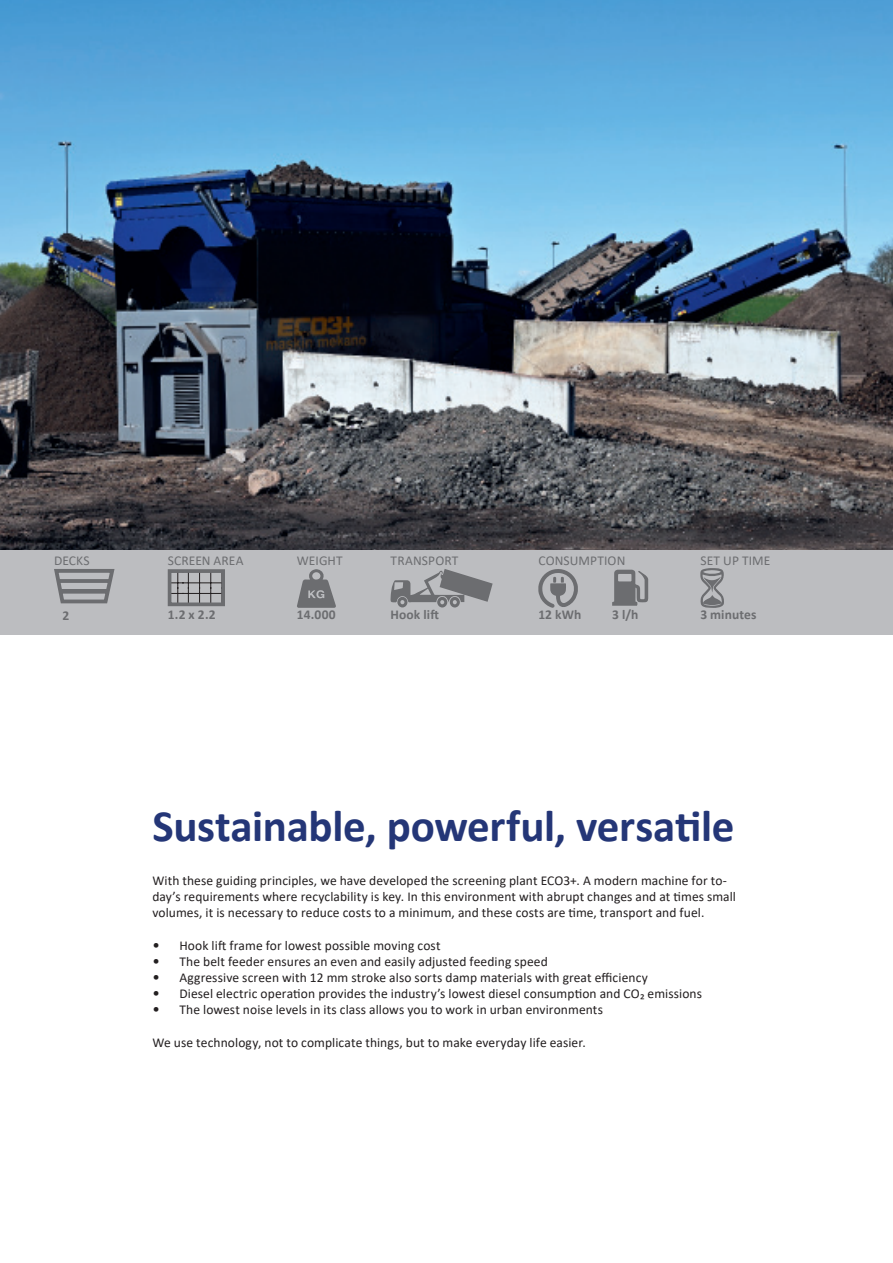
<style>
.page{position:relative;width:893px;height:1263px;background:#fff}
.page>*{position:absolute;margin:0;border:0;box-sizing:border-box;transform-origin:0 0}
.t1{font:700 45px "Calibri";letter-spacing:-.005em;color:#243677}
.t2{font:13.5px/16.2px "Calibri";letter-spacing:.005em;color:#231f20}
.t3{font:13.5px "Calibri";letter-spacing:.01em;color:#6c6d70}
.t4{font:700 13.5px "Calibri";letter-spacing:.01em;color:#6c6d70}
.s1{font-size:15px}
</style>
<div class="page">
<img style="left:0;top:0;width:893px;height:551px">
<div style="left:0;top:551px;width:893px;height:84px;background:#bcbdc0"></div>
<svg style="left:297px;top:569px;width:39px;height:39px"></svg>
<svg style="left:54px;top:569px;width:61px;height:35px"></svg>
<svg style="left:538px;top:569px;width:40px;height:39px"></svg>
<svg style="left:612px;top:570px;width:36px;height:36px"></svg>
<hr style="left:183px;top:593px;width:40px;height:1px;background:#231f20">
<hr style="left:183px;top:583px;width:40px;height:1px;background:#231f20">
<svg style="left:210px;top:574px;width:1px;height:27px"></svg>
<svg style="left:199px;top:574px;width:1px;height:27px"></svg>
<svg style="left:173px;top:574px;width:16px;height:27px"></svg>
<div style="left:168px;top:569px;width:57px;height:37px;border:4px solid #6c6d70"></div>
<svg style="left:700px;top:568px;width:24px;height:40px"></svg>
<svg style="left:390px;top:569px;width:103px;height:38px"></svg>
<p class="t3" style="left:54px;top:551px;width:37px">DECKS</p>
<p class="t3" style="left:538px;top:551px;width:89px">CONSUMPTION</p>
<p class="t3" style="left:391px;top:551px;width:69px">TRANSPORT</p>
<p class="t3" style="left:168px;top:551px;width:77px">SCREEN AREA</p>
<p class="t3" style="left:700px;top:551px;width:72px">SET UP TIME</p>
<p class="t3" style="left:297px;top:551px;width:47px">WEIGHT</p>
<p class="t4" style="left:63px;top:605px;width:8px">2</p>
<p class="t4" style="left:297px;top:605px;width:40px">14.000</p>
<p class="t4" style="left:168px;top:605px;width:50px">1.2 x 2.2</p>
<p class="t4" style="left:390px;top:605px;width:50px">Hook lift</p>
<p class="t4" style="left:538px;top:605px;width:44px">12 kWh</p>
<p class="t4" style="left:612px;top:605px;width:28px">3 l/h</p>
<p class="t4" style="left:700px;top:605px;width:58px">3 minutes</p>
<h1 class="t1" style="left:152px;top:795px;width:584px">Sustainable, powerful, versatile</h1>
<p class="t2" style="left:152px;top:872px;width:585px">With these guiding principles, we have developed the screening plant ECO3+. A modern machine for to&shy;day’s requirements where recyclability is key. In this environment with abrupt changes and at times small volumes, it is necessary to reduce costs to a minimum, and these costs are time, transport and fuel.</p>
<p class="t2" style="left:152px;top:936px;width:290px"><span class="s1">•</span> Hook lift frame for lowest possible moving cost</p>
<p class="t2" style="left:152px;top:953px;width:397px"><span class="s1">•</span> The belt feeder ensures an even and easily adjusted feeding speed</p>
<p class="t2" style="left:152px;top:969px;width:497px"><span class="s1">•</span> Aggressive screen with 12 mm stroke also sorts damp materials with great efficiency</p>
<p class="t2" style="left:152px;top:985px;width:551px"><span class="s1">•</span> Diesel electric operation provides the industry’s lowest diesel consumption and CO₂ emissions</p>
<p class="t2" style="left:152px;top:1001px;width:452px"><span class="s1">•</span> The lowest noise levels in its class allows you to work in urban environments</p>
<p class="t2" style="left:152px;top:1034px;width:435px">We use technology, not to complicate things, but to make everyday life easier.</p>
</div>
